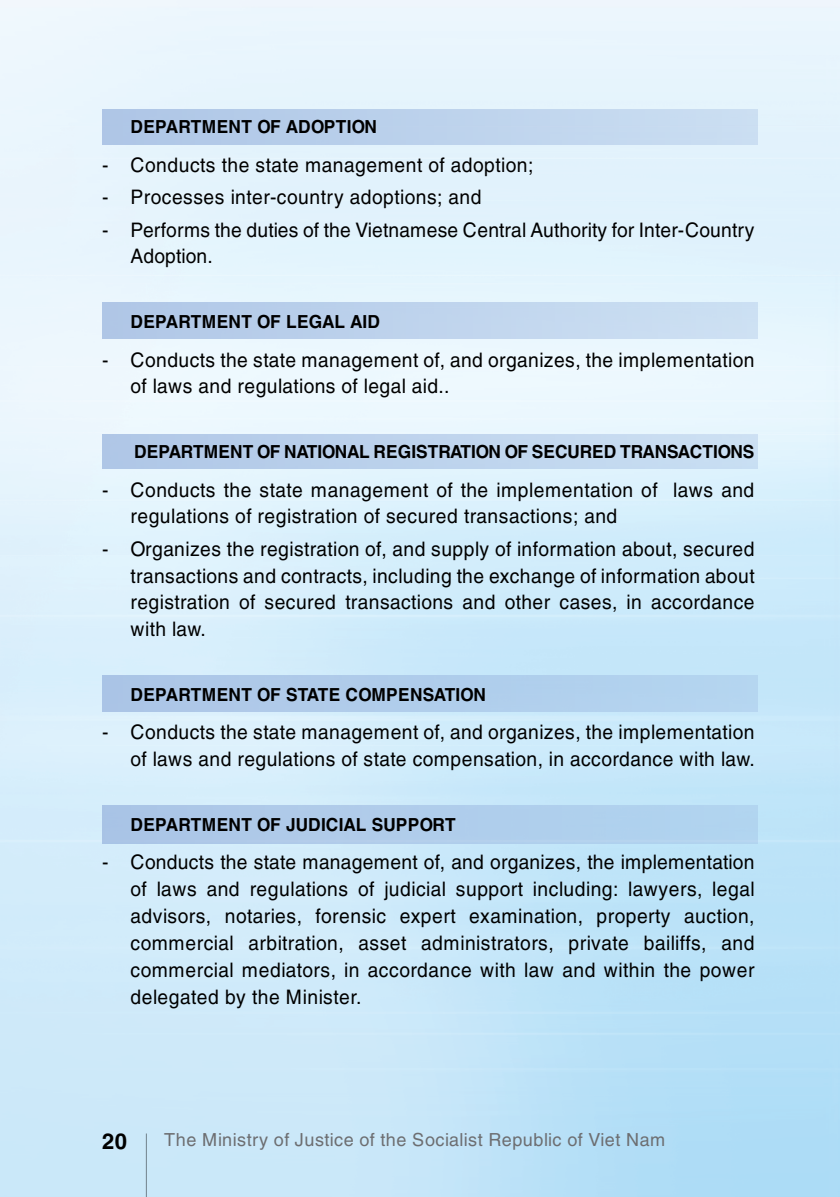
<style>
.page{position:relative;width:840px;height:1197px;background:#fff}
.page>*{position:absolute;margin:0;border:0;box-sizing:border-box;transform-origin:0 0}
.t1{font:700 22px "UTM Helve";color:#000}
.t2{font:20px/26.8px "UTM Helve";letter-spacing:-.005em;color:#000;scale:.96 1}
.t3{font:700 18px "UTM Helve";letter-spacing:-.01em;color:#000;scale:.96 1}
.t4{font:18px "UTM Helve";color:#6d6e71}
</style>
<div class="page">
<div style="left:102px;top:109px;width:654px;height:35px;background:linear-gradient(to right,#adc5e6,#cbdef2)"></div>
<div style="left:102px;top:302px;width:654px;height:37px;background:linear-gradient(to right,#afc6e6,#cee1f3)"></div>
<div style="left:102px;top:434px;width:654px;height:35px;background:linear-gradient(to right,#afc6e6,#cbe0f3)"></div>
<div style="left:102px;top:674px;width:654px;height:37px;background:#b0cdeb"></div>
<div style="left:102px;top:804px;width:654px;height:39px;background:#afcdeb"></div>
<hr style="left:146px;top:1133px;width:1px;height:63px;background:#000">
<p class="t3" style="left:130px;top:112px;width:259px">DEPARTMENT OF ADOPTION</p>
<p class="t2" style="left:102px;top:149px;width:451px">- Conducts the state management of adoption;</p>
<p class="t2" style="left:102px;top:181px;width:397px">- Processes inter-country adoptions; and</p>
<p class="t2" style="left:130px;top:214px;width:651px;text-indent:-28px">- Performs the duties of the Vietnamese Central Authority for Inter-Country<br>Adoption.</p>
<p class="t3" style="left:130px;top:307px;width:262px">DEPARTMENT OF LEGAL AID</p>
<p class="t2" style="left:130px;top:344px;width:651px;text-indent:-28px">- Conducts the state management of, and organizes, the implementation of laws and regulations of legal aid..</p>
<p class="t3" style="left:134px;top:437px;width:647px">DEPARTMENT OF NATIONAL REGISTRATION OF SECURED TRANSACTIONS</p>
<p class="t2" style="left:130px;top:474px;width:651px;text-indent:-28px">- Conducts the state management of the implementation of laws and regulations of registration of secured transactions; and</p>
<p class="t2" style="left:130px;top:533px;width:651px;text-align:justify;text-indent:-28px">- Organizes the registration of, and supply of information about, secured transactions and contracts, including the exchange of information about registration of secured transactions and other cases, in accordance with law.</p>
<p class="t3" style="left:130px;top:679px;width:372px">DEPARTMENT OF STATE COMPENSATION</p>
<p class="t2" style="left:102px;top:716px;width:681px;text-align:right">- Conducts the state management of, and organizes, the implementation of laws and regulations of state compensation, in accordance with law.</p>
<p class="t3" style="left:130px;top:809px;width:340px">DEPARTMENT OF JUDICIAL SUPPORT</p>
<p class="t2" style="left:130px;top:846px;width:651px;text-align:justify;text-indent:-28px">- Conducts the state management of, and organizes, the implementation of laws and regulations of judicial support including: lawyers, legal advisors, notaries, forensic expert examination, property auction, commercial arbitration, asset administrators, private bailiffs, and commercial mediators, in accordance with law and within the power delegated by the Minister.</p>
<p class="t1" style="left:102px;top:1122px;width:27px">20</p>
<p class="t4" style="left:164px;top:1125px;width:503px">The Ministry of Justice of the Socialist Republic of Viet Nam</p>
</div>
